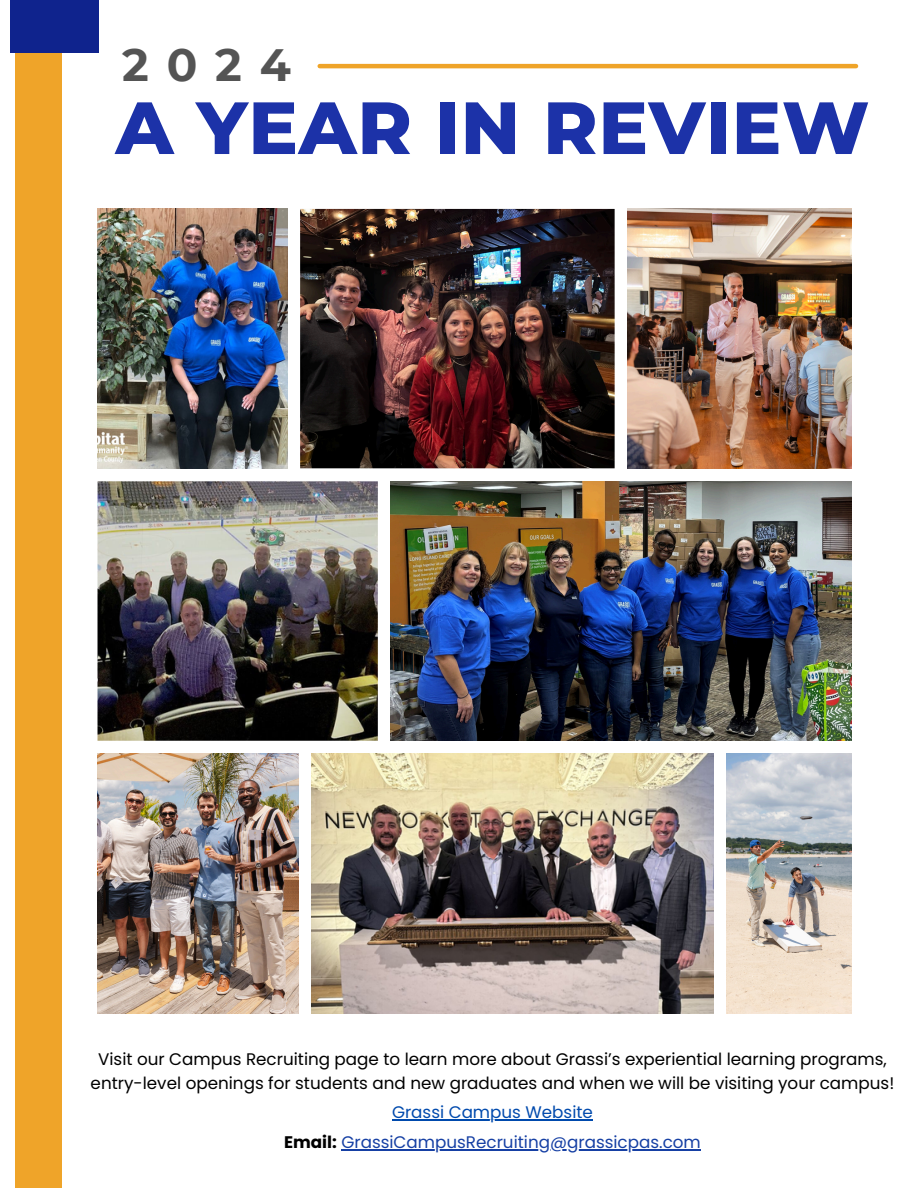
<style>
.page{position:relative;width:918px;height:1188px;background:#fff}
.page>*{position:absolute;margin:0;border:0;box-sizing:border-box;transform-origin:0 0}
.t1{font:800 73.8px "Montserrat";letter-spacing:.01em;color:#1c32a8}
.t2{font:700 45.15px "Montserrat";color:#545454}
.t3{font:16.8px/23.4px "Poppins";color:#000;text-align:center}
.t4{font:16.8px "Poppins";color:#1640a4}
.t5{font:16.8px "Poppins";color:#004aad}
.s1{font-weight:700;color:#000}
</style>
<div class="page">
<hr style="left:320px;top:64px;width:536px;height:4px;background:#efa429">
<div style="left:16px;top:0;width:46px;height:1188px;background:#efa429"></div>
<div style="left:10px;top:0;width:88px;height:53px;background:#0f238d"></div>
<img style="left:726px;top:754px;width:125px;height:259px">
<img style="left:391px;top:481px;width:460px;height:260px">
<img style="left:98px;top:754px;width:200px;height:259px">
<img style="left:98px;top:481px;width:280px;height:260px">
<img style="left:98px;top:209px;width:189px;height:259px">
<img style="left:628px;top:209px;width:223px;height:259px">
<img style="left:311px;top:754px;width:402px;height:259px">
<img style="left:300px;top:209px;width:315px;height:259px">
<hr style="left:392px;top:1119px;width:201px;height:2px;background:#004aad">
<hr style="left:341px;top:1149px;width:360px;height:2px;background:#1640a4">
<p class="t2" style="left:122px;top:37px;width:170px">2024</p>
<p class="t1" style="left:116px;top:83px;width:755px">A YEAR IN REVIEW</p>
<p class="t3" style="left:91px;top:1048px;width:805px">Visit our Campus Recruiting page to learn more about Grassi’s experiential learning programs, entry-level openings for students and new graduates and when we will be visiting your campus!</p>
<p class="t5" style="left:392px;top:1101px;width:202px">Grassi Campus Website</p>
<p class="t4" style="left:284px;top:1130px;width:418px"><span class="s1">Email:</span> GrassiCampusRecruiting@grassicpas.com</p>
</div>
